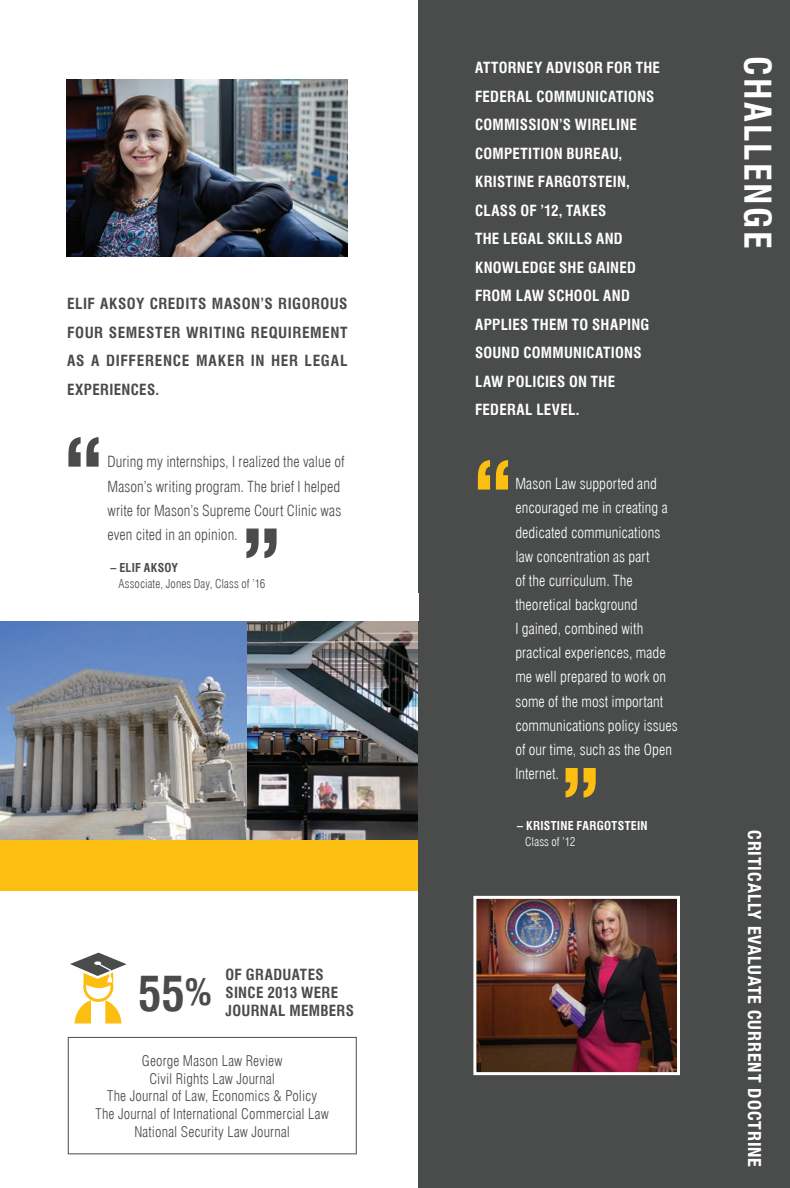
<style>
.page{position:relative;width:790px;height:1188px;background:#fff}
.page>*{position:absolute;margin:0;border:0;box-sizing:border-box;transform-origin:0 0}
.t1{font:700 condensed 46.95px "Swiss 721 BT";color:#4a4b4b}
.t2{font:700 condensed 36px "Swiss 721 BT";letter-spacing:.065em;color:#fff}
.t3{font:700 condensed 18px "Helvetica Neue";letter-spacing:.05em;color:#fff}
.t4{font:300 condensed 15px/24.2px "Swiss 721 BT";letter-spacing:.005em;color:#fff}
.t5{font:700 condensed 15px/28.5px "Swiss 721 BT";letter-spacing:.015em;color:#fff}
.t6{font:700 condensed 15px/28.5px "Swiss 721 BT";letter-spacing:.035em;color:#4a4b4b;text-align:justify}
.t7{font:300 condensed 15px/24.2px "Swiss 721 BT";color:#4a4b4b}
.t8{font:300 condensed 14.4px "Swiss 721 BT";letter-spacing:.01em;color:#4a4b4b}
.t9{font:300 condensed 12px "Swiss 721 BT";letter-spacing:.005em;color:#4a4b4b}
.t10{font:700 condensed 12px "Swiss 721 BT";letter-spacing:.03em;color:#fff}
.t11{font:700 condensed 12px "Swiss 721 BT";letter-spacing:.02em;color:#4a4b4b}
.t12{font:300 condensed 12px "Swiss 721 BT";color:#fff}
.s1{font-size:36px}
</style>
<div class="page">
<img style="left:246px;top:621px;width:173px;height:219px">
<img style="left:0;top:621px;width:246px;height:219px">
<div style="left:0;top:840px;width:419px;height:51px;background:#fdbe12"></div>
<div style="left:419px;top:0;width:371px;height:1188px;background:#4a4b4b"></div>
<img style="left:477px;top:900px;width:199px;height:171px">
<div style="left:473px;top:896px;width:207px;height:179px;border:3px solid #fff"></div>
<svg style="left:246px;top:529px;width:31px;height:29px"></svg>
<svg style="left:68px;top:437px;width:31px;height:30px"></svg>
<img style="left:67px;top:79px;width:281px;height:178px">
<svg style="left:566px;top:768px;width:30px;height:30px"></svg>
<svg style="left:478px;top:460px;width:12px;height:30px"></svg>
<svg style="left:496px;top:460px;width:12px;height:30px"></svg>
<svg style="left:70px;top:953px;width:57px;height:71px"></svg>
<div style="left:68px;top:1037px;width:289px;height:117px;border:1px solid #4a4b4b"></div>
<p class="t6" style="left:67px;top:290px;width:282px">ELIF AKSOY CREDITS MASON’S RIGOROUS FOUR SEMESTER WRITING REQUIREMENT AS A DIFFERENCE MAKER IN HER LEGAL EXPERIENCES.</p>
<p class="t7" style="left:107px;top:450px;width:239px">During my internships, I realized the value of Mason’s writing program. The brief I helped write for Mason’s Supreme Court Clinic was even cited in an opinion.</p>
<p class="t11" style="left:110px;top:560px;width:69px">– ELIF AKSOY</p>
<p class="t9" style="left:119px;top:577px;width:148px">Associate, Jones Day, Class of ’16</p>
<p class="t1" style="left:138px;top:966px;width:76px">55<span class="s1">%</span></p>
<p class="t6" style="left:226px;top:966px;width:114px;line-height:17.7px">OF GRADUATES<br>SINCE 2013 WERE</p>
<p class="t6" style="left:226px;top:996px;width:130px">JOURNAL MEMBERS</p>
<p class="t8" style="left:142px;top:1052px;width:142px">George Mason Law Review</p>
<p class="t8" style="left:149px;top:1070px;width:127px">Civil Rights Law Journal</p>
<p class="t8" style="left:107px;top:1087px;width:211px">The Journal of Law, Economics &amp; Policy</p>
<p class="t8" style="left:96px;top:1105px;width:235px">The Journal of International Commercial Law</p>
<p class="t8" style="left:134px;top:1123px;width:157px">National Security Law Journal</p>
<p class="t5" style="left:475px;top:53px;width:187px">ATTORNEY ADVISOR FOR THE<br>FEDERAL COMMUNICATIONS<br>COMMISSION’S WIRELINE<br>COMPETITION BUREAU,<br>KRISTINE FARGOTSTEIN,</p>
<p class="t5" style="left:475px;top:196px;width:176px">CLASS OF ’12, TAKES<br>THE LEGAL SKILLS AND<br>KNOWLEDGE SHE GAINED<br>FROM LAW SCHOOL AND<br>APPLIES THEM TO SHAPING<br>SOUND COMMUNICATIONS<br>LAW POLICIES ON THE<br>FEDERAL LEVEL.</p>
<p class="t4" style="left:515px;top:472px;width:164px">Mason Law supported and encouraged me in creating a dedicated communications law concentration as part<br>of the curriculum. The theoretical background<br>I gained, combined with practical experiences, made me well prepared to work on some of the most important communications policy issues of our time, such as the Open<br>Internet.</p>
<p class="t10" style="left:517px;top:818px;width:132px">– KRISTINE FARGOTSTEIN</p>
<p class="t12" style="left:525px;top:834px;width:52px">Class of ’12</p>
<p class="t2" style="left:779px;top:56px;width:194px;rotate:90deg">CHALLENGE</p>
<p class="t3" style="left:769px;top:830px;width:339px;rotate:90deg">CRITICALLY EVALUATE CURRENT DOCTRINE</p>
</div>
